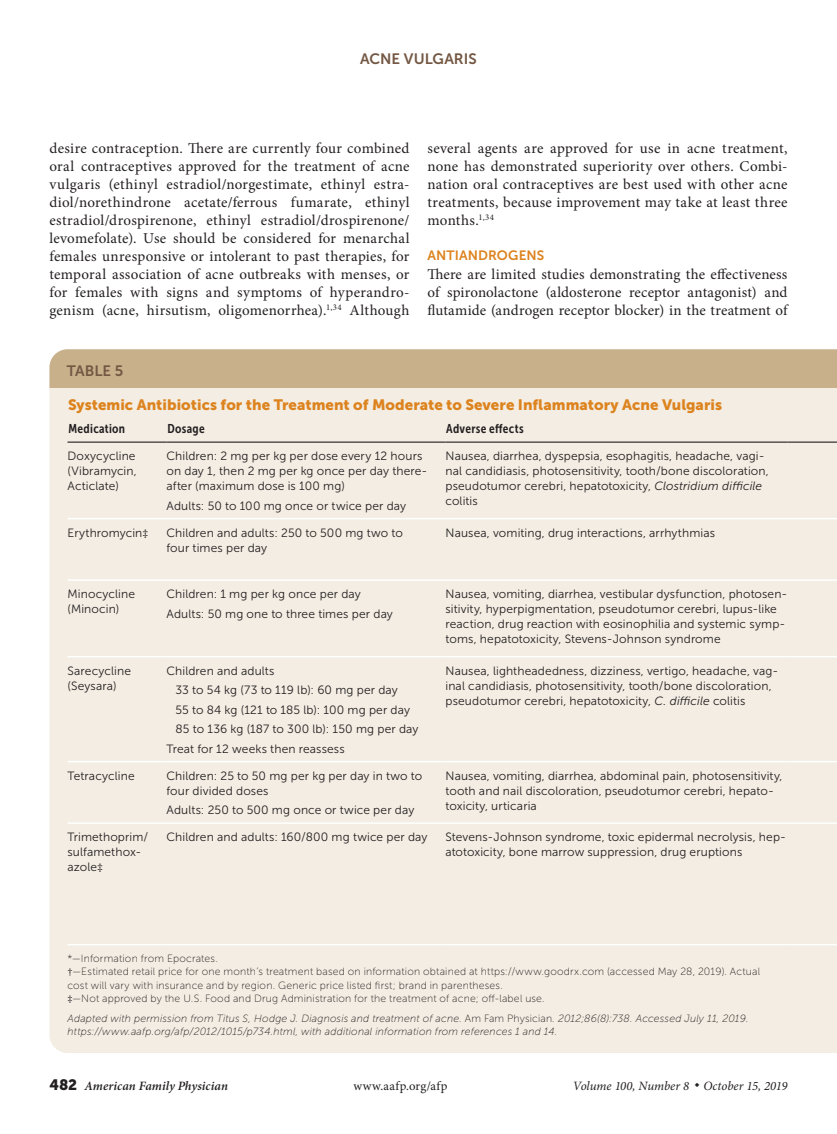
<style>
.page{position:relative;width:837px;height:1134px;background:#fff}
.page>*{position:absolute;margin:0;border:0;box-sizing:border-box;transform-origin:0 0}
.body_noindent{font:15px/18px "Minion Pro";letter-spacing:.015em;color:#231f20;text-align:justify}
.table_title{font:15px "Museo Sans 900";letter-spacing:.005em;color:#dd831e}
.table{font:15px "Museo Sans 700";color:#745844}
.head2{font:13.5px "Museo Sans 700";letter-spacing:.005em;color:#dd831e}
.t1{font:italic 12.75px "Minion Pro";color:#231f20}
.table_head1{font:12.75px "Museo Sans Cond 700";letter-spacing:.025em;color:#231f20}
.t2{font:italic 600 12.75px "Minion Pro";letter-spacing:.005em;color:#231f20}
.t3{font:12.75px "Minion Pro";letter-spacing:.03em;color:#231f20}
.table_data_last_col{font:12px/15px "Museo Sans 300";letter-spacing:.01em;color:#231f20}
.table_data{font:12px/15px "Museo Sans 300";letter-spacing:.01em;color:#231f20}
.table_data_indent{font:12px "Museo Sans 300";letter-spacing:.01em;color:#231f20}
.table_fig_note_nospa{font:10.5px/13.5px "Museo Sans 100";letter-spacing:.02em;color:#231f20}
.table_fig_note{font:italic 10.5px/13.5px "Museo Sans 100";letter-spacing:.015em;color:#231f20}
.table_fig_note-2{font:10.5px "Museo Sans 100";letter-spacing:.02em;color:#231f20}
.s1{font-style:italic}
.s2{font-family:"Minion Pro"}
.s3{font-style:normal}
.s4{font-family:"Museo Sans 900";font-weight:400;font-style:normal;font-size:15px}
</style>
<div class="page">
<div style="left:50px;top:388px;width:787px;height:665px;background:#f3ede3"></div>
<hr style="left:68px;top:518px;width:98px;height:1px;background:#fff">
<hr style="left:166px;top:518px;width:280px;height:1px;background:#fff">
<hr style="left:446px;top:518px;width:342px;height:1px;background:#fff">
<hr style="left:788px;top:518px;width:49px;height:1px;background:#fff">
<hr style="left:68px;top:579px;width:98px;height:2px;background:#fff">
<hr style="left:166px;top:579px;width:280px;height:2px;background:#fff">
<hr style="left:446px;top:579px;width:342px;height:2px;background:#fff">
<hr style="left:788px;top:579px;width:49px;height:2px;background:#fff">
<hr style="left:68px;top:656px;width:98px;height:1px;background:#fff">
<hr style="left:166px;top:656px;width:280px;height:1px;background:#fff">
<hr style="left:446px;top:656px;width:342px;height:1px;background:#fff">
<hr style="left:788px;top:656px;width:49px;height:1px;background:#fff">
<hr style="left:68px;top:761px;width:98px;height:1px;background:#fff">
<hr style="left:166px;top:761px;width:280px;height:1px;background:#fff">
<hr style="left:446px;top:761px;width:342px;height:1px;background:#fff">
<hr style="left:788px;top:761px;width:49px;height:1px;background:#fff">
<hr style="left:68px;top:822px;width:98px;height:2px;background:#fff">
<hr style="left:166px;top:822px;width:280px;height:2px;background:#fff">
<hr style="left:446px;top:822px;width:342px;height:2px;background:#fff">
<hr style="left:788px;top:822px;width:49px;height:2px;background:#fff">
<hr style="left:68px;top:944px;width:98px;height:1px;background:#fff">
<hr style="left:166px;top:944px;width:280px;height:1px;background:#fff">
<hr style="left:446px;top:944px;width:342px;height:1px;background:#fff">
<hr style="left:788px;top:944px;width:49px;height:1px;background:#fff">
<hr style="left:68px;top:442px;width:98px;height:1px;background:#231f20">
<hr style="left:166px;top:442px;width:280px;height:1px;background:#231f20">
<hr style="left:446px;top:442px;width:342px;height:1px;background:#231f20">
<hr style="left:788px;top:442px;width:49px;height:1px;background:#231f20">
<div style="left:50px;top:349px;width:787px;height:39px;background:#c8b08b"></div>
<p class="table" style="left:360px;top:50px;width:118px">ACNE VULGARIS</p>
<p class="body_noindent" style="left:50px;top:139px;width:362px">desire contraception. There are currently four combined oral contraceptives approved for the treatment of acne vulgaris (ethinyl estradiol/norgestimate, ethinyl estra&shy;diol/norethindrone acetate/ferrous fumarate, ethinyl estradiol/drospirenone, ethinyl estradiol/drospirenone/ levomefolate). Use should be considered for menarchal females unresponsive or intolerant to past therapies, for temporal association of acne outbreaks with menses, or for females with signs and symptoms of hyperandro&shy;genism (acne, hirsutism, oligomenorrhea).<sup>1,34</sup> Although</p>
<p class="body_noindent" style="left:428px;top:139px;width:362px">several agents are approved for use in acne treatment, none has demonstrated superiority over others. Combi&shy;nation oral contraceptives are best used with other acne treatments, because improvement may take at least three months.<sup>1,34</sup></p>
<p class="head2" style="left:428px;top:247px;width:118px">ANTIANDROGENS</p>
<p class="body_noindent" style="left:428px;top:265px;width:362px">There are limited studies demonstrating the effectiveness of spironolactone (aldosterone receptor antagonist) and flutamide (androgen receptor blocker) in the treatment of</p>
<p class="table" style="left:67px;top:362px;width:58px">TABLE 5</p>
<p class="table_title" style="left:68px;top:396px;width:656px">Systemic Antibiotics for the Treatment of Moderate to Severe Inflammatory Acne Vulgaris</p>
<p class="table_head1" style="left:69px;top:422px;width:58px">Medication</p>
<p class="table_head1" style="left:167px;top:422px;width:39px">Dosage</p>
<p class="table_head1" style="left:446px;top:422px;width:79px">Adverse effects</p>
<p class="table_data" style="left:68px;top:449px;width:71px;text-align:justify">Doxycycline (Vibramycin, Acticlate)</p>
<p class="table_data" style="left:166px;top:449px;width:263px">Children: 2 mg per kg per dose every 12 hours on day 1, then 2 mg per kg once per day there&shy;after (maximum dose is 100 mg)</p>
<p class="table_data" style="left:166px;top:498px;width:241px">Adults: 50 to 100 mg once or twice per day</p>
<p class="table_data_last_col" style="left:446px;top:449px;width:325px">Nausea, diarrhea, dyspepsia, esophagitis, headache, vagi&shy;nal candidiasis, photosensitivity, tooth/bone discoloration, pseudotumor cerebri, hepatotoxicity, <span class="s1">Clostridium difficile </span>colitis</p>
<p class="table_data" style="left:68px;top:525px;width:82px">Erythromycin<span class="s2">‡</span></p>
<p class="table_data" style="left:166px;top:525px;width:238px">Children and adults: 250 to 500 mg two to four times per day</p>
<p class="table_data_last_col" style="left:446px;top:525px;width:271px">Nausea, vomiting, drug interactions, arrhythmias</p>
<p class="table_data" style="left:68px;top:587px;width:69px">Minocycline (Minocin)</p>
<p class="table_data" style="left:166px;top:587px;width:196px">Children: 1 mg per kg once per day</p>
<p class="table_data_last_col" style="left:446px;top:587px;width:344px">Nausea, vomiting, diarrhea, vestibular dysfunction, photosen&shy;sitivity, hyperpigmentation, pseudotumor cerebri, lupus-like reaction, drug reaction with eosinophilia and systemic symp&shy;toms, hepatotoxicity, Stevens-Johnson syndrome</p>
<p class="table_data" style="left:166px;top:606px;width:228px">Adults: 50 mg one to three times per day</p>
<p class="table_data" style="left:68px;top:663px;width:65px">Sarecycline (Seysara)</p>
<p class="table_data" style="left:166px;top:663px;width:110px">Children and adults</p>
<p class="table_data_indent" style="left:176px;top:684px;width:224px">33 to 54 kg (73 to 119 lb): 60 mg per day</p>
<p class="table_data_indent" style="left:176px;top:703px;width:236px">55 to 84 kg (121 to 185 lb): 100 mg per day</p>
<p class="table_data_indent" style="left:176px;top:723px;width:244px">85 to 136 kg (187 to 300 lb): 150 mg per day</p>
<p class="table_data" style="left:166px;top:741px;width:180px">Treat for 12 weeks then reassess</p>
<p class="table_data" style="left:68px;top:768px;width:69px">Tetracycline</p>
<p class="table_data" style="left:166px;top:768px;width:257px">Children: 25 to 50 mg per kg per day in two to four divided doses</p>
<p class="table_data" style="left:166px;top:803px;width:249px">Adults: 250 to 500 mg once or twice per day</p>
<p class="table_data_last_col" style="left:446px;top:663px;width:334px">Nausea, lightheadedness, dizziness, vertigo, headache, vag&shy;inal candidiasis, photosensitivity, tooth/bone discoloration, pseudotumor cerebri, hepatotoxicity, <span class="s1">C. difficile</span> colitis</p>
<p class="table_data_last_col" style="left:446px;top:768px;width:339px">Nausea, vomiting, diarrhea, abdominal pain, photosensitivity, tooth and nail discoloration, pseudotumor cerebri, hepato&shy;toxicity, urticaria</p>
<p class="table_data" style="left:68px;top:830px;width:82px">Trimethoprim/ sulfamethox&shy;azole<span class="s2">‡</span></p>
<p class="table_data" style="left:166px;top:830px;width:262px">Children and adults: 160/800 mg twice per day</p>
<p class="table_data_last_col" style="left:446px;top:830px;width:342px">Stevens-Johnson syndrome, toxic epidermal necrolysis, hep&shy;atotoxicity, bone marrow suppression, drug eruptions</p>
<p class="table_fig_note_nospa" style="left:68px;top:951px;width:152px">*—Information from Epocrates.</p>
<p class="table_fig_note_nospa" style="left:68px;top:965px;width:694px"><span class="s2">†</span>—Estimated retail price for one month’s treatment based on information obtained at https://www.goodrx.com (accessed May 28, 2019). Actual cost will vary with insurance and by region. Generic price listed first; brand in parentheses.</p>
<p class="table_fig_note-2" style="left:68px;top:993px;width:479px"><span class="s2">‡</span>—Not approved by the U.S. Food and Drug Administration for the treatment of acne; off-label use.</p>
<p class="table_fig_note" style="left:68px;top:1011px;width:683px">Adapted with permission from Titus S, Hodge J. Diagnosis and treatment of acne. <span class="s3">Am Fam Physician</span>. 2012;86(8):738. Accessed July 11, 2019. https://www.aafp.org/afp/2012/1015/p734.html, with additional information from references 1 and 14.</p>
<p class="t2" style="left:50px;top:1077px;width:180px"><span class="s4">482</span> American Family Physician</p>
<p class="t3" style="left:353px;top:1078px;width:96px">www.aafp.org/afp</p>
<p class="t1" style="left:573px;top:1078px;width:216px">Volume 100, Number 8 ◆ October 15, 2019</p>
</div>
